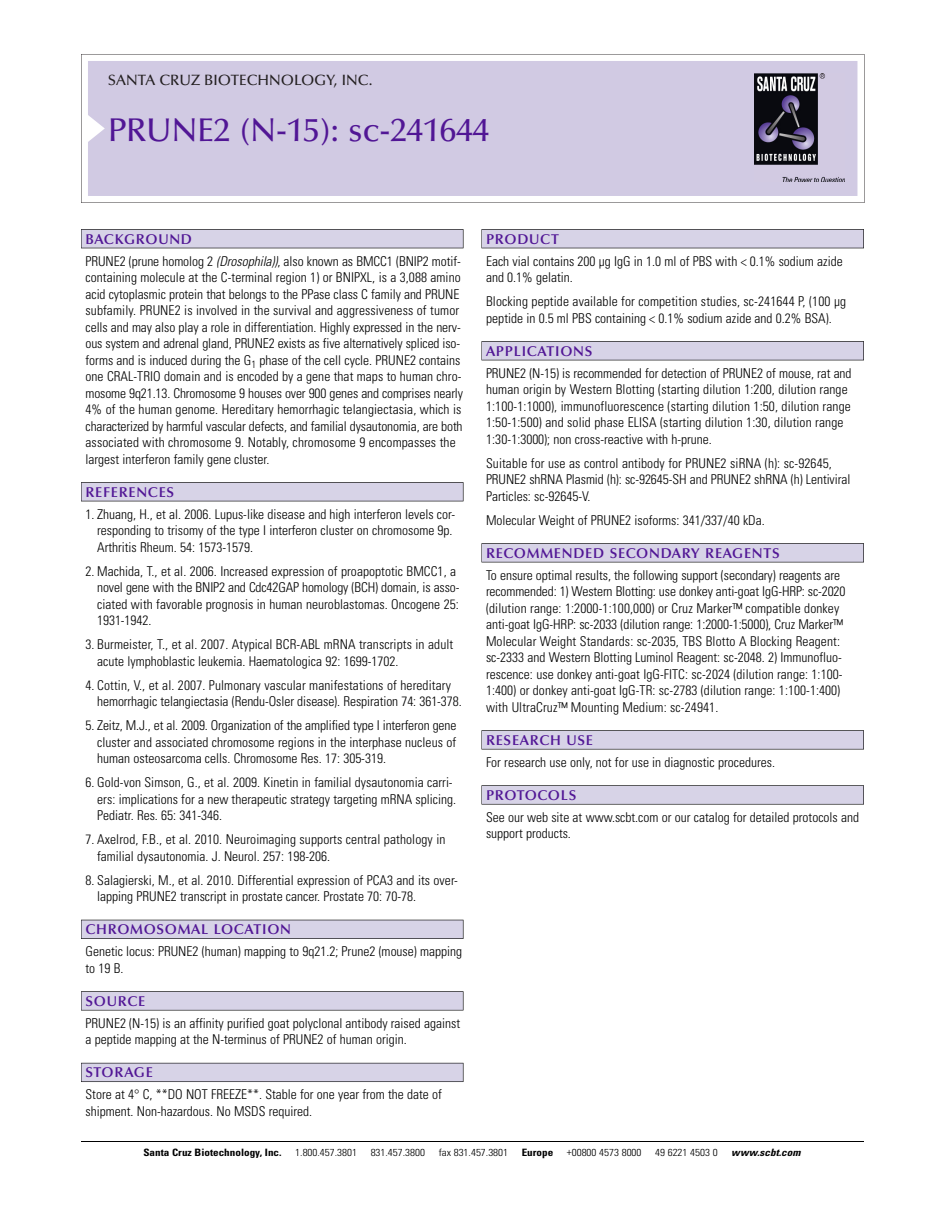
<style>
.page{position:relative;width:945px;height:1215px;background:#fff}
.page>*{position:absolute;margin:0;border:0;box-sizing:border-box;transform-origin:0 0}
.t1{font:500 33px "Optima";color:#511695}
.t2{font:500 15px "Optima";color:#231f20}
.t3{font:600 14.25px "Optima";letter-spacing:.05em;color:#511695}
.t4{font:300 condensed 13.5px/16.5px "Univers";color:#000}
.t5{font:300 condensed 10.2px "Univers";color:#000;scale:1.1 1}
.t6{font:700 condensed 10.2px "Univers";color:#000;scale:1.1 1}
.t7{font:italic 700 condensed 10.2px "Univers";letter-spacing:.005em;color:#000;scale:1.1 1}
.s1{font-style:italic}
</style>
<div class="page">
<svg style="left:81px;top:54px;width:783px;height:149px"></svg>
<div style="left:88px;top:61px;width:769px;height:135px;background:#d1cae3"></div>
<img style="left:755px;top:74px;width:90px;height:108px">
<div style="left:81px;top:229px;width:382px;height:19px;background:#525156"></div>
<div style="left:81px;top:230px;width:382px;height:18px;background:#d7d3e7"></div>
<div style="left:81px;top:482px;width:382px;height:19px;background:#525155"></div>
<div style="left:81px;top:483px;width:382px;height:18px;background:#d7d3e7"></div>
<div style="left:81px;top:920px;width:382px;height:19px;background:#525158"></div>
<div style="left:81px;top:920px;width:382px;height:18px;background:#d7d3e7"></div>
<div style="left:81px;top:991px;width:382px;height:19px;background:#575759"></div>
<div style="left:81px;top:992px;width:382px;height:18px;background:#d7d3e7"></div>
<div style="left:81px;top:1063px;width:382px;height:19px;background:#5b5a62"></div>
<div style="left:81px;top:1063px;width:382px;height:18px;background:#d7d3e7"></div>
<div style="left:482px;top:229px;width:382px;height:19px;background:#525156"></div>
<div style="left:482px;top:230px;width:381px;height:18px;background:#d7d3e7"></div>
<div style="left:482px;top:341px;width:382px;height:19px;background:#525155"></div>
<div style="left:482px;top:342px;width:381px;height:18px;background:#d7d3e7"></div>
<div style="left:482px;top:543px;width:382px;height:19px;background:#545357"></div>
<div style="left:482px;top:544px;width:381px;height:18px;background:#d7d3e7"></div>
<div style="left:482px;top:730px;width:382px;height:19px;background:#575759"></div>
<div style="left:482px;top:731px;width:381px;height:18px;background:#d7d3e7"></div>
<svg style="left:482px;top:785px;width:382px;height:20px"></svg>
<div style="left:482px;top:786px;width:381px;height:18px;background:#d7d3e7"></div>
<hr style="left:81px;top:1141px;width:783px;height:1px;background:#000">
<p class="t2" style="left:108px;top:74px;width:266px">SANTA CRUZ BIOTECHNOLOGY, INC.</p>
<h1 class="t1" style="left:108px;top:117px;width:383px">PRUNE2 (N-15): sc-241644</h1>
<p class="t3" style="left:86px;top:233px;width:108px">BACKGROUND</p>
<p class="t4" style="left:86px;top:254px;width:379px">PRUNE2 (prune homolog 2 <span class="s1">(Drosophila))</span>, also known as BMCC1 (BNIP2 motif&shy;containing molecule at the C-terminal region 1) or BNIPXL, is a 3,088 amino acid cytoplasmic protein that belongs to the PPase class C family and PRUNE subfamily. PRUNE2 is involved in the survival and aggressiveness of tumor cells and may also play a role in differentiation. Highly expressed in the nerv&shy;ous system and adrenal gland, PRUNE2 exists as five alternatively spliced iso&shy;forms and is induced during the G<sub>1</sub> phase of the cell cycle. PRUNE2 contains one CRAL-TRIO domain and is encoded by a gene that maps to human chro&shy;mosome 9q21.13. Chromosome 9 houses over 900 genes and comprises nearly 4% of the human genome. Hereditary hemorrhagic telangiectasia, which is characterized by harmful vascular defects, and familial dysautonomia, are both associated with chromosome 9. Notably, chromosome 9 encompasses the largest interferon family gene cluster.</p>
<p class="t3" style="left:86px;top:486px;width:90px">REFERENCES</p>
<p class="t4" style="left:97px;top:507px;width:359px;text-indent:-12px">1. Zhuang, H., et al. 2006. Lupus-like disease and high interferon levels cor&shy;responding to trisomy of the type I interferon cluster on chromosome 9p.<br>Arthritis Rheum. 54: 1573-1579.</p>
<p class="t4" style="left:97px;top:564px;width:364px;text-indent:-12px">2. Machida, T., et al. 2006. Increased expression of proapoptotic BMCC1, a novel gene with the BNIP2 and Cdc42GAP homology (BCH) domain, is asso&shy;ciated with favorable prognosis in human neuroblastomas. Oncogene 25:<br>1931-1942.</p>
<p class="t4" style="left:97px;top:637px;width:358px;text-indent:-12px">3. Burmeister, T., et al. 2007. Atypical BCR-ABL mRNA transcripts in adult acute lymphoblastic leukemia. Haematologica 92: 1699-1702.</p>
<p class="t4" style="left:97px;top:678px;width:366px;text-indent:-12px">4. Cottin, V., et al. 2007. Pulmonary vascular manifestations of hereditary hemorrhagic telangiectasia (Rendu-Osler disease). Respiration 74: 361-378.</p>
<p class="t4" style="left:97px;top:718px;width:361px;text-align:justify;text-indent:-12px">5. Zeitz, M.J., et al. 2009. Organization of the amplified type I interferon gene cluster and associated chromosome regions in the interphase nucleus of human osteosarcoma cells. Chromosome Res. 17: 305-319.</p>
<p class="t4" style="left:97px;top:775px;width:360px;text-indent:-12px">6. Gold-von Simson, G., et al. 2009. Kinetin in familial dysautonomia carri&shy;ers: implications for a new therapeutic strategy targeting mRNA splicing.<br>Pediatr. Res. 65: 341-346.</p>
<p class="t4" style="left:97px;top:832px;width:350px;text-indent:-12px">7. Axelrod, F.B., et al. 2010. Neuroimaging supports central pathology in familial dysautonomia. J. Neurol. 257: 198-206.</p>
<p class="t4" style="left:97px;top:873px;width:362px;text-indent:-12px">8. Salagierski, M., et al. 2010. Differential expression of PCA3 and its over&shy;lapping PRUNE2 transcript in prostate cancer. Prostate 70: 70-78.</p>
<p class="t3" style="left:86px;top:924px;width:207px">CHROMOSOMAL LOCATION</p>
<p class="t4" style="left:86px;top:944px;width:378px">Genetic locus: PRUNE2 (human) mapping to 9q21.2; Prune2 (mouse) mapping to 19 B.</p>
<p class="t3" style="left:86px;top:995px;width:61px">SOURCE</p>
<p class="t4" style="left:86px;top:1016px;width:376px">PRUNE2 (N-15) is an affinity purified goat polyclonal antibody raised against a peptide mapping at the N-terminus of PRUNE2 of human origin.</p>
<p class="t3" style="left:86px;top:1067px;width:69px">STORAGE</p>
<p class="t4" style="left:86px;top:1087px;width:358px">Store at 4° C, **DO NOT FREEZE**. Stable for one year from the date of shipment. Non-hazardous. No MSDS required.</p>
<p class="t3" style="left:486px;top:233px;width:74px">PRODUCT</p>
<p class="t4" style="left:486px;top:254px;width:358px">Each vial contains 200 µg IgG in 1.0 ml of PBS with &lt; 0.1% sodium azide and 0.1% gelatin.</p>
<p class="t4" style="left:486px;top:294px;width:362px">Blocking peptide available for competition studies, sc-241644 P, (100 µg peptide in 0.5 ml PBS containing &lt; 0.1% sodium azide and 0.2% BSA).</p>
<p class="t3" style="left:486px;top:345px;width:108px">APPLICATIONS</p>
<p class="t4" style="left:486px;top:366px;width:367px">PRUNE2 (N-15) is recommended for detection of PRUNE2 of mouse, rat and human origin by Western Blotting (starting dilution 1:200, dilution range 1:100-1:1000), immunofluorescence (starting dilution 1:50, dilution range 1:50-1:500) and solid phase ELISA (starting dilution 1:30, dilution range 1:30-1:3000); non cross-reactive with h-prune.</p>
<p class="t4" style="left:486px;top:456px;width:366px">Suitable for use as control antibody for PRUNE2 siRNA (h): sc-92645,<br>PRUNE2 shRNA Plasmid (h): sc-92645-SH and PRUNE2 shRNA (h) Lentiviral<br>Particles: sc-92645-V.</p>
<p class="t4" style="left:486px;top:513px;width:280px">Molecular Weight of PRUNE2 isoforms: 341/337/40 kDa.</p>
<p class="t3" style="left:486px;top:547px;width:295px">RECOMMENDED SECONDARY REAGENTS</p>
<p class="t4" style="left:486px;top:568px;width:361px">To ensure optimal results, the following support (secondary) reagents are recommended: 1) Western Blotting: use donkey anti-goat IgG-HRP: sc-2020 (dilution range: 1:2000-1:100,000) or Cruz Marker™ compatible donkey anti-goat IgG-HRP: sc-2033 (dilution range: 1:2000-1:5000), Cruz Marker™ Molecular Weight Standards: sc-2035, TBS Blotto A Blocking Reagent: sc-2333 and Western Blotting Luminol Reagent: sc-2048. 2) Immunofluo&shy;rescence: use donkey anti-goat IgG-FITC: sc-2024 (dilution range: 1:100- 1:400) or donkey anti-goat IgG-TR: sc-2783 (dilution range: 1:100-1:400) with UltraCruz™ Mounting Medium: sc-24941.</p>
<p class="t3" style="left:486px;top:734px;width:109px">RESEARCH USE</p>
<p class="t4" style="left:486px;top:755px;width:290px">For research use only, not for use in diagnostic procedures.</p>
<p class="t3" style="left:486px;top:789px;width:92px">PROTOCOLS</p>
<p class="t4" style="left:486px;top:810px;width:375px">See our web site at www.scbt.com or our catalog for detailed protocols and support products.</p>
<p class="t6" style="left:143px;top:1148px;width:127px">Santa Cruz Biotechnology, Inc.</p>
<p class="t5" style="left:295px;top:1148px;width:58px">1.800.457.3801</p>
<p class="t5" style="left:371px;top:1148px;width:51px">831.457.3800</p>
<p class="t5" style="left:439px;top:1148px;width:65px">fax 831.457.3801</p>
<p class="t6" style="left:522px;top:1148px;width:30px">Europe</p>
<p class="t5" style="left:567px;top:1148px;width:69px">+00800 4573 8000</p>
<p class="t5" style="left:655px;top:1148px;width:58px">49 6221 4503 0</p>
<p class="t7" style="left:731px;top:1148px;width:64px">www.scbt.com</p>
</div>
